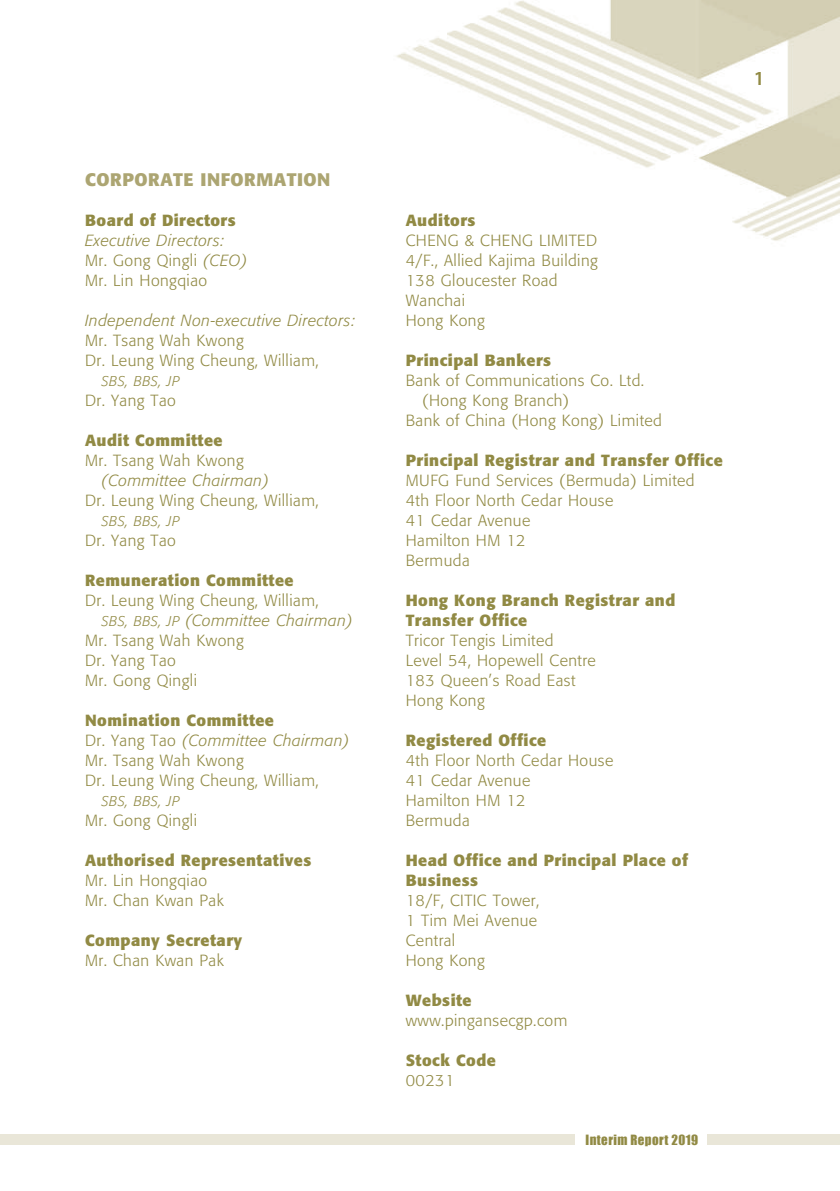
<style>
.page{position:relative;width:840px;height:1191px;background:#fff}
.page>*{position:absolute;margin:0;border:0;box-sizing:border-box;transform-origin:0 0}
.t1{font:600 20px "Myriad Pro";color:#918a44}
.t2{font:700 18px "Formata";letter-spacing:.03em;color:#aca572}
.t3{font:300 16px/20px "Formata";letter-spacing:.03em;color:#918a44}
.t4{font:700 16px/20px "Formata";letter-spacing:.03em;color:#918a44}
.t5{font:italic 300 16px "Formata";letter-spacing:.03em;color:#918a44}
.t6{font:italic 300 14px "Formata";letter-spacing:.03em;color:#918a44}
.t7{font:13px "Impact";letter-spacing:.03em;color:#918a44}
.s1{font-style:italic}
.s2{font-size:14px}
.s3{font-weight:700}
</style>
<div class="page">
<img style="left:396px;top:0;width:443px;height:241px">
<div style="left:706px;top:1134px;width:133px;height:10px;background:#e9e6d8"></div>
<div style="left:0;top:1134px;width:574px;height:10px;background:#e9e6d8"></div>
<p class="t2" style="left:85px;top:168px;width:246px">CORPORATE INFORMATION</p>
<p class="t4" style="left:85px;top:210px;width:152px">Board of Directors</p>
<p class="t3" style="left:85px;top:230px;width:164px"><span class="s1">Executive Directors:<br></span>Mr. Gong Qingli <span class="s1">(CEO)<br></span>Mr. Lin Hongqiao</p>
<p class="t5" style="left:85px;top:311px;width:271px">Independent Non-executive Directors:</p>
<p class="t3" style="left:85px;top:330px;width:235px">Mr. Tsang Wah Kwong<br>Dr. Leung Wing Cheung, William,</p>
<p class="t6" style="left:102px;top:373px;width:79px">SBS, BBS, JP</p>
<p class="t3" style="left:85px;top:390px;width:92px">Dr. Yang Tao</p>
<p class="t4" style="left:85px;top:430px;width:139px">Audit Committee</p>
<p class="t3" style="left:85px;top:450px;width:160px">Mr. Tsang Wah Kwong</p>
<p class="t5" style="left:102px;top:471px;width:169px">(Committee Chairman)</p>
<p class="t3" style="left:85px;top:490px;width:235px">Dr. Leung Wing Cheung, William,</p>
<p class="t6" style="left:102px;top:513px;width:79px">SBS, BBS, JP</p>
<p class="t3" style="left:85px;top:530px;width:92px">Dr. Yang Tao</p>
<p class="t4" style="left:85px;top:570px;width:210px">Remuneration Committee</p>
<p class="t3" style="left:85px;top:590px;width:235px">Dr. Leung Wing Cheung, William,</p>
<p class="t5" style="left:102px;top:611px;width:252px"><span class="s2">SBS, BBS, JP</span> (Committee Chairman)</p>
<p class="t3" style="left:85px;top:630px;width:160px">Mr. Tsang Wah Kwong</p>
<p class="t3" style="left:85px;top:650px;width:92px">Dr. Yang Tao</p>
<p class="t3" style="left:85px;top:670px;width:113px">Mr. Gong Qingli</p>
<p class="t3" style="left:85px;top:710px;width:266px"><span class="s3">Nomination Committee<br></span>Dr. Yang Tao <span class="s1">(Committee Chairman)<br></span>Mr. Tsang Wah Kwong<br>Dr. Leung Wing Cheung, William,</p>
<p class="t6" style="left:102px;top:793px;width:79px">SBS, BBS, JP</p>
<p class="t3" style="left:85px;top:810px;width:113px">Mr. Gong Qingli</p>
<p class="t4" style="left:85px;top:850px;width:228px">Authorised Representatives</p>
<p class="t3" style="left:85px;top:870px;width:140px">Mr. Lin Hongqiao<br>Mr. Chan Kwan Pak</p>
<p class="t4" style="left:85px;top:930px;width:158px">Company Secretary</p>
<p class="t3" style="left:85px;top:950px;width:140px">Mr. Chan Kwan Pak</p>
<p class="t1" style="left:753px;top:66px;width:12px">1</p>
<p class="t4" style="left:405px;top:210px;width:71px">Auditors</p>
<p class="t3" style="left:405px;top:230px;width:193px">CHENG &amp; CHENG LIMITED<br>4/F., Allied Kajima Building<br>138 Gloucester Road<br>Wanchai<br>Hong Kong</p>
<p class="t4" style="left:405px;top:350px;width:147px">Principal Bankers</p>
<p class="t3" style="left:405px;top:370px;width:240px">Bank of Communications Co. Ltd.</p>
<p class="t3" style="left:422px;top:390px;width:148px">(Hong Kong Branch)</p>
<p class="t3" style="left:405px;top:410px;width:257px">Bank of China (Hong Kong) Limited</p>
<p class="t4" style="left:405px;top:450px;width:318px">Principal Registrar and Transfer Office</p>
<p class="t3" style="left:405px;top:470px;width:290px">MUFG Fund Services (Bermuda) Limited<br>4th Floor North Cedar House<br>41 Cedar Avenue<br>Hamilton HM 12<br>Bermuda</p>
<p class="t4" style="left:405px;top:590px;width:271px">Hong Kong Branch Registrar and<br>Transfer Office</p>
<p class="t3" style="left:405px;top:630px;width:191px">Tricor Tengis Limited<br>Level 54, Hopewell Centre<br>183 Queen’s Road East<br>Hong Kong</p>
<p class="t4" style="left:405px;top:730px;width:142px">Registered Office</p>
<p class="t3" style="left:405px;top:750px;width:209px">4th Floor North Cedar House<br>41 Cedar Avenue<br>Hamilton HM 12<br>Bermuda</p>
<p class="t4" style="left:405px;top:850px;width:283px">Head Office and Principal Place of<br>Business</p>
<p class="t3" style="left:405px;top:890px;width:135px">18/F, CITIC Tower,<br>1 Tim Mei Avenue<br>Central<br>Hong Kong</p>
<p class="t4" style="left:405px;top:990px;width:67px">Website</p>
<p class="t3" style="left:405px;top:1010px;width:163px">www.pingansecgp.com</p>
<p class="t4" style="left:405px;top:1050px;width:91px">Stock Code</p>
<p class="t3" style="left:405px;top:1070px;width:50px">00231</p>
<p class="t7" style="left:585px;top:1129px;width:114px">Interim Report 2019</p>
</div>
